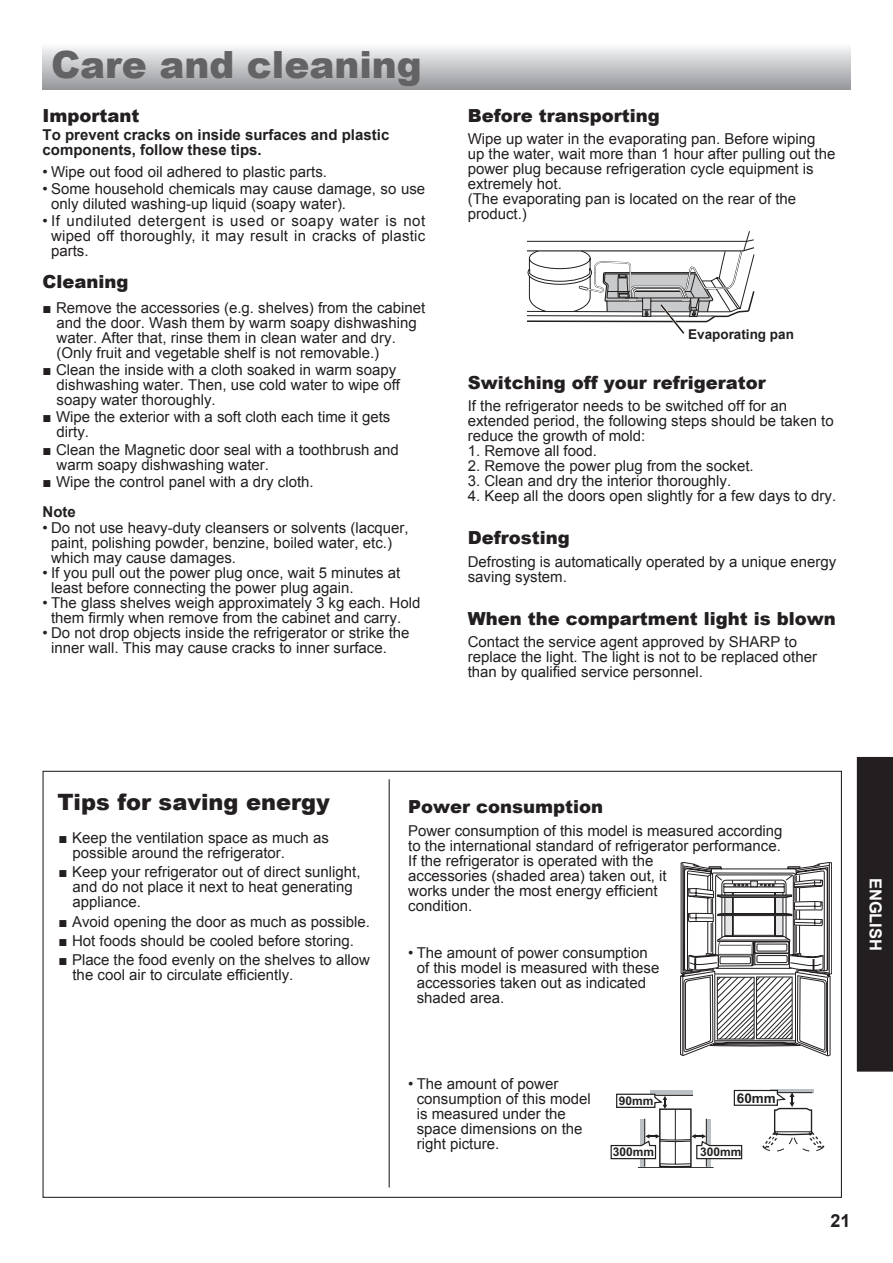
<style>
.page{position:relative;width:893px;height:1263px;background:#fff}
.page>*{position:absolute;margin:0;border:0;box-sizing:border-box;transform-origin:0 0}
.t1{font:900 37.5px "Arial";color:#636366}
.t2{font:900 22.5px "Arial";color:#231f20}
.t3{font:900 18px "Arial";color:#231f20}
.t4{font:700 18px "Arial";color:#231f20}
.t5{font:700 16.5px "Arial";color:#fff}
.t6{font:15px/15px "Arial";color:#231f20}
.t7{font:700 15px/15px "Arial";color:#231f20}
.t8{font:700 13.5px "Arial";color:#231f20}
.t9{font:700 13.5px "Arial";color:#221f1f}
.t10{font:700 12px "Arial";color:#221f1f}
.s1{font-weight:700}
</style>
<div class="page">
<div style="left:857px;top:757px;width:36px;height:314px;background:#231f20"></div>
<hr style="left:389px;top:779px;width:1px;height:408px;background:#231f20">
<svg style="left:680px;top:862px;width:152px;height:194px"></svg>
<svg style="left:611px;top:1089px;width:213px;height:79px"></svg>
<svg style="left:527px;top:231px;width:227px;height:103px"></svg>
<div style="left:43px;top:43px;width:807px;height:46px;background:linear-gradient(to bottom,#fbfcfc,#98999d)"></div>
<h1 class="t1" style="left:51px;top:38px;width:372px">Care and cleaning</h1>
<p class="t3" style="left:43px;top:102px;width:99px">Important</p>
<p class="t7" style="left:43px;top:128px;width:348px">To prevent cracks on inside surfaces and plastic components, follow these tips.</p>
<p class="t6" style="left:43px;top:164px;width:286px">• Wipe out food oil adhered to plastic parts.</p>
<p class="t6" style="left:51px;top:181px;width:376px;text-indent:-9px">• Some household chemicals may cause damage, so use only diluted washing-up liquid (soapy water).</p>
<p class="t6" style="left:51px;top:213px;width:376px;text-align:justify;text-indent:-9px">• If undiluted detergent is used or soapy water is not wiped off thoroughly, it may result in cracks of plastic parts.</p>
<p class="t3" style="left:43px;top:269px;width:88px">Cleaning</p>
<p class="t6" style="left:57px;top:300px;width:370px;text-indent:-14px"><span class="s1">■</span> Remove the accessories (e.g. shelves) from the cabinet and the door. Wash them by warm soapy dishwashing water. After that, rinse them in clean water and dry. (Only fruit and vegetable shelf is not removable.)</p>
<p class="t6" style="left:57px;top:362px;width:345px;text-indent:-14px"><span class="s1">■</span> Clean the inside with a cloth soaked in warm soapy dishwashing water. Then, use cold water to wipe off soapy water thoroughly.</p>
<p class="t6" style="left:57px;top:410px;width:335px;text-indent:-14px"><span class="s1">■</span> Wipe the exterior with a soft cloth each time it gets dirty.</p>
<p class="t6" style="left:57px;top:442px;width:344px;text-indent:-14px"><span class="s1">■</span> Clean the Magnetic door seal with a toothbrush and warm soapy dishwashing water.</p>
<p class="t6" style="left:43px;top:466px;width:273px;line-height:30px"><span class="s1">■</span> Wipe the control panel with a dry cloth.<br><span class="s1">Note</span></p>
<p class="t6" style="left:51px;top:520px;width:359px;text-indent:-9px">• Do not use heavy-duty cleansers or solvents (lacquer, paint, polishing powder, benzine, boiled water, etc.) which may cause damages.</p>
<p class="t6" style="left:51px;top:565px;width:351px;text-indent:-9px">• If you pull out the power plug once, wait 5 minutes at least before connecting the power plug again.</p>
<p class="t6" style="left:51px;top:595px;width:371px;text-indent:-9px">• The glass shelves weigh approximately 3 kg each. Hold them firmly when remove from the cabinet and carry.</p>
<p class="t6" style="left:51px;top:625px;width:360px;text-indent:-9px">• Do not drop objects inside the refrigerator or strike the inner wall. This may cause cracks to inner surface.</p>
<p class="t3" style="left:468px;top:102px;width:194px">Before transporting</p>
<p class="t6" style="left:468px;top:132px;width:369px">Wipe up water in the evaporating pan. Before wiping up the water, wait more than 1 hour after pulling out the power plug because refrigeration cycle equipment is extremely hot.<br>(The evaporating pan is located on the rear of the product.)</p>
<p class="t8" style="left:688px;top:325px;width:107px">Evaporating pan</p>
<p class="t3" style="left:468px;top:369px;width:299px">Switching off your refrigerator</p>
<p class="t6" style="left:468px;top:398px;width:368px">If the refrigerator needs to be switched off for an extended period, the following steps should be taken to reduce the growth of mold:</p>
<p class="t6" style="left:468px;top:443px;width:131px">1. Remove all food.</p>
<p class="t6" style="left:468px;top:458px;width:287px">2. Remove the power plug from the socket.</p>
<p class="t6" style="left:468px;top:473px;width:265px">3. Clean and dry the interior thoroughly.</p>
<p class="t6" style="left:468px;top:488px;width:370px">4. Keep all the doors open slightly for a few days to dry.</p>
<p class="t3" style="left:468px;top:525px;width:104px">Defrosting</p>
<p class="t6" style="left:468px;top:554px;width:370px">Defrosting is automatically operated by a unique energy saving system.</p>
<p class="t3" style="left:468px;top:605px;width:369px">When the compartment light is blown</p>
<p class="t6" style="left:468px;top:634px;width:351px">Contact the service agent approved by SHARP to replace the light. The light is not to be replaced other than by qualified service personnel.</p>
<h2 class="t2" style="left:57px;top:785px;width:274px">Tips for saving energy</h2>
<p class="t6" style="left:72px;top:830px;width:258px;text-indent:-14px"><span class="s1">■</span> Keep the ventilation space as much as possible around the refrigerator.</p>
<p class="t6" style="left:72px;top:864px;width:290px;text-indent:-14px"><span class="s1">■</span> Keep your refrigerator out of direct sunlight, and do not place it next to heat generating appliance.</p>
<p class="t6" style="left:58px;top:914px;width:313px"><span class="s1">■</span> Avoid opening the door as much as possible.</p>
<p class="t6" style="left:58px;top:933px;width:297px"><span class="s1">■</span> Hot foods should be cooled before storing.</p>
<p class="t6" style="left:72px;top:952px;width:299px;text-indent:-14px"><span class="s1">■</span> Place the food evenly on the shelves to allow the cool air to circulate efficiently.</p>
<p class="t3" style="left:408px;top:794px;width:197px">Power consumption</p>
<p class="t6" style="left:408px;top:823px;width:376px">Power consumption of this model is measured according to the international standard of refrigerator performance.<br>If the refrigerator is operated with the<br>accessories (shaded area) taken out, it<br>works under the most energy efficient<br>condition.</p>
<p class="t6" style="left:417px;top:945px;width:244px;text-indent:-9px">• The amount of power consumption of this model is measured with these accessories taken out as indicated shaded area.</p>
<p class="t6" style="left:417px;top:1076px;width:176px;text-indent:-9px">• The amount of power consumption of this model is measured under the space dimensions on the right picture.</p>
<p class="t10" style="left:619px;top:1093px;width:36px">90mm</p>
<p class="t10" style="left:613px;top:1144px;width:43px">300mm</p>
<p class="t9" style="left:737px;top:1089px;width:41px">60mm</p>
<p class="t10" style="left:700px;top:1144px;width:43px">300mm</p>
<p class="t5" style="left:887px;top:878px;width:75px;rotate:90deg">ENGLISH</p>
<p class="t4" style="left:830px;top:1208px;width:22px">21</p>
</div>
